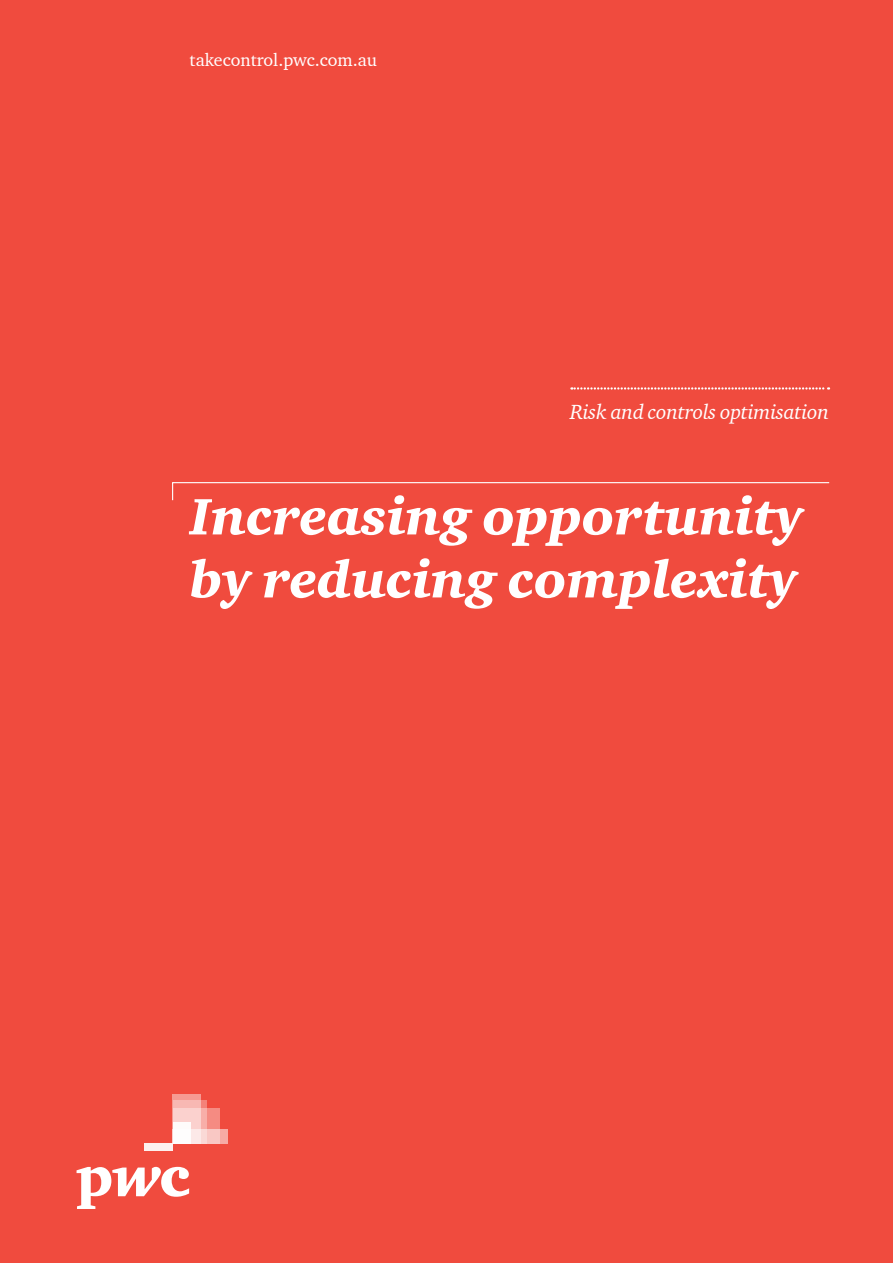
<style>
.page{position:relative;width:893px;height:1263px;background:#f04b3e}
.page>*{position:absolute;margin:0;border:0;box-sizing:border-box;transform-origin:0 0}
.t1{font:52.5px/63px "Charter ITC Blac Ital";color:#fff}
.t2{font:italic 21px "Charter ITC";letter-spacing:-.01em;color:#fff}
.t3{font:18px "Charter ITC";color:#fff}
</style>
<div class="page">
<svg style="left:172px;top:482px;width:658px;height:19px"></svg>
<svg style="left:571px;top:387px;width:258px;height:3px"></svg>
<svg style="left:219px;top:1129px;width:9px;height:14px"></svg>
<svg style="left:77px;top:1167px;width:112px;height:42px"></svg>
<div style="left:145px;top:1143px;width:28px;height:7px;background:#fdf0ef"></div>
<svg style="left:206px;top:1108px;width:13px;height:35px"></svg>
<svg style="left:201px;top:1100px;width:5px;height:43px"></svg>
<svg style="left:173px;top:1094px;width:28px;height:49px"></svg>
<div style="left:173px;top:1122px;width:17px;height:21px;background:#fff"></div>
<p class="t3" style="left:190px;top:49px;width:189px">takecontrol.pwc.com.au</p>
<p class="t2" style="left:570px;top:399px;width:260px">Risk and controls optimisation</p>
<p class="t1" style="left:190px;top:484px;width:615px">Increasing opportunity by reducing complexity</p>
</div>
